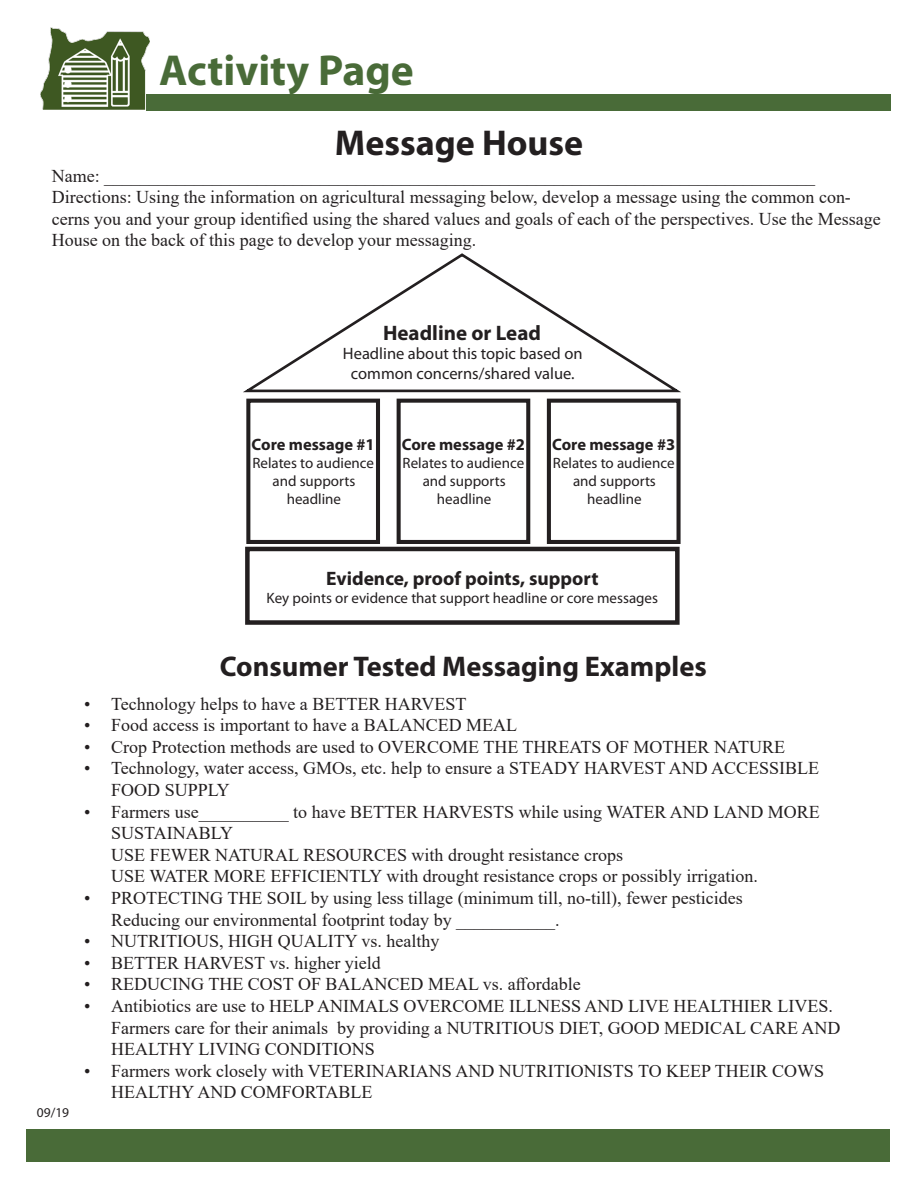
<style>
.page{position:relative;width:918px;height:1188px;background:#fff}
.page>*{position:absolute;margin:0;border:0;box-sizing:border-box;transform-origin:0 0}
.t1{font:700 43.5px "Myriad Pro";color:#496b38}
.t2{font:700 36px "Myriad Pro";color:#231f20}
.t3{font:700 28.5px "Myriad Pro";color:#231f20}
.Body_Text{font:700 21px "Myriad Pro";color:#231f20}
.Body_Text-2{font:700 19.5px "Myriad Pro";color:#231f20}
.t4{font:18px/21.6px "Times New Roman";color:#231f20}
.Body_Text-3{font:16.5px/19.8px "Myriad Pro";color:#231f20;text-align:center}
.Body_Text-4{font:700 16.5px "Myriad Pro";color:#231f20}
.Body_Text-5{font:15px/18px "Myriad Pro";color:#231f20;text-align:center}
.t5{font:13.5px "Myriad Pro";color:#231f20}
</style>
<div class="page">
<div style="left:26px;top:1130px;width:864px;height:32px;background:#496b38"></div>
<div style="left:146px;top:94px;width:744px;height:17px;background:#496b38"></div>
<img style="left:41px;top:28px;width:108px;height:82px">
<div style="left:246px;top:399px;width:134px;height:145px;border:4px solid #231f20"></div>
<div style="left:397px;top:399px;width:133px;height:145px;border:4px solid #231f20"></div>
<div style="left:547px;top:399px;width:134px;height:145px;border:4px solid #231f20"></div>
<div style="left:245px;top:547px;width:435px;height:78px;border:4px solid #231f20"></div>
<svg style="left:243px;top:253px;width:438px;height:140px"></svg>
<p class="t1" style="left:159px;top:42px;width:256px">Activity Page</p>
<p class="t2" style="left:335px;top:119px;width:250px">Message House</p>
<p class="t4" style="left:52px;top:164px;width:830px">Name: _______________________________________________________________________________ Directions: Using the information on agricultural messaging below, develop a message using the common con&shy;cerns you and your group identified using the shared values and goals of each of the perspectives. Use the Message House on the back of this page to develop your messaging.</p>
<p class="Body_Text" style="left:383px;top:319px;width:159px">Headline or Lead</p>
<p class="Body_Text-3" style="left:343px;top:344px;width:241px">Headline about this topic based on common concerns/shared value.</p>
<p class="Body_Text-4" style="left:252px;top:434px;width:125px">Core message #1</p>
<p class="Body_Text-5" style="left:252px;top:454px;width:123px">Relates to audience and supports headline</p>
<p class="Body_Text-4" style="left:402px;top:434px;width:125px">Core message #2</p>
<p class="Body_Text-5" style="left:403px;top:454px;width:123px">Relates to audience and supports headline</p>
<p class="Body_Text-4" style="left:552px;top:434px;width:125px">Core message #3</p>
<p class="Body_Text-5" style="left:553px;top:454px;width:123px">Relates to audience and supports headline</p>
<p class="Body_Text-2" style="left:326px;top:565px;width:274px">Evidence, proof points, support</p>
<p class="Body_Text-5" style="left:267px;top:588px;width:393px">Key points or evidence that support headline or core messages</p>
<p class="t3" style="left:220px;top:648px;width:488px">Consumer Tested Messaging Examples</p>
<p class="t5" style="left:37px;top:1104px;width:34px">09/19</p>
<p class="t4" style="left:84px;top:692px;width:384px">• Technology helps to have a BETTER HARVEST</p>
<p class="t4" style="left:84px;top:714px;width:434px">• Food access is important to have a BALANCED MEAL</p>
<p class="t4" style="left:84px;top:735px;width:702px">• Crop Protection methods are used to OVERCOME THE THREATS OF MOTHER NATURE</p>
<p class="t4" style="left:111px;top:757px;width:710px;text-indent:-27px">• Technology, water access, GMOs, etc. help to ensure a STEADY HARVEST AND ACCESSIBLE<br>FOOD SUPPLY</p>
<p class="t4" style="left:111px;top:800px;width:710px;text-indent:-27px">• Farmers use__________ to have BETTER HARVESTS while using WATER AND LAND MORE SUSTAINABLY<br>USE FEWER NATURAL RESOURCES with drought resistance crops<br>USE WATER MORE EFFICIENTLY with drought resistance crops or possibly irrigation.</p>
<p class="t4" style="left:111px;top:887px;width:633px;text-indent:-27px">• PROTECTING THE SOIL by using less tillage (minimum till, no-till), fewer pesticides<br>Reducing our environmental footprint today by ___________.</p>
<p class="t4" style="left:84px;top:930px;width:357px">• NUTRITIOUS, HIGH QUALITY vs. healthy</p>
<p class="t4" style="left:84px;top:951px;width:298px">• BETTER HARVEST vs. higher yield</p>
<p class="t4" style="left:84px;top:973px;width:498px">• REDUCING THE COST OF BALANCED MEAL vs. affordable</p>
<p class="t4" style="left:111px;top:995px;width:731px;text-indent:-27px">• Antibiotics are use to HELP ANIMALS OVERCOME ILLNESS AND LIVE HEALTHIER LIVES.<br>Farmers care for their animals by providing a NUTRITIOUS DIET, GOOD MEDICAL CARE AND<br>HEALTHY LIVING CONDITIONS</p>
<p class="t4" style="left:111px;top:1059px;width:714px;text-indent:-27px">• Farmers work closely with VETERINARIANS AND NUTRITIONISTS TO KEEP THEIR COWS<br>HEALTHY AND COMFORTABLE</p>
</div>
